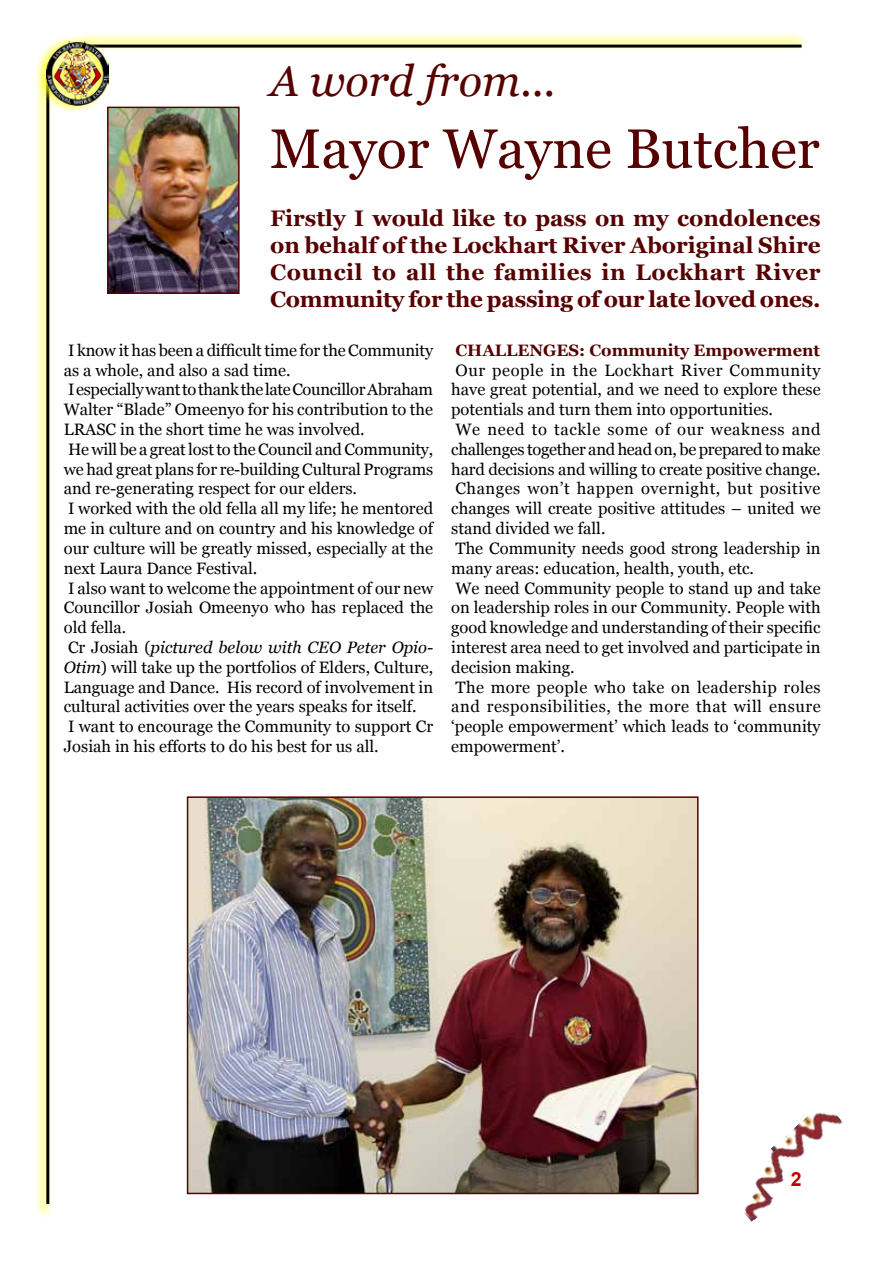
<style>
.page{position:relative;width:893px;height:1263px;background:#fff}
.page>*{position:absolute;margin:0;border:0;box-sizing:border-box;transform-origin:0 0}
.t1{font:55.5px "Georgia";color:#560000}
.t2{font:italic 43.5px "Georgia";color:#560000}
.t3{font:700 22.5px/27px "Georgia";letter-spacing:-.01em;color:#560000;text-align:justify}
.t4{font:700 19.5px "Arial";color:#c20000}
.t5{font:16.5px/19.8px "Georgia";color:#000}
.t6{font:700 16.5px "Georgia";color:#560000}
.s1{font-style:italic}
</style>
<div class="page">
<svg style="left:113px;top:34px;width:693px;height:16px"></svg>
<hr style="left:83px;top:45px;width:718px;height:3px;background:#000">
<img style="left:744px;top:1112px;width:99px;height:110px">
<svg style="left:36px;top:114px;width:16px;height:1103px"></svg>
<hr style="left:46px;top:71px;width:3px;height:1133px;background:#000">
<svg style="left:36px;top:34px;width:77px;height:80px"></svg>
<img style="left:47px;top:42px;width:62px;height:64px">
<svg style="left:47px;top:76px;width:3px;height:11px"></svg>
<svg style="left:88px;top:44px;width:7px;height:4px"></svg>
<img style="left:190px;top:799px;width:506px;height:392px">
<div style="left:187px;top:796px;width:512px;height:398px;border:2px solid #560000"></div>
<img style="left:110px;top:110px;width:127px;height:181px">
<div style="left:107px;top:107px;width:133px;height:187px;border:2px solid #560000"></div>
<h2 class="t2" style="left:270px;top:53px;width:287px">A word from...</h2>
<h1 class="t1" style="left:270px;top:115px;width:551px">Mayor Wayne Butcher</h1>
<h3 class="t3" style="left:270px;top:205px;width:552px">Firstly I would like to pass on my condolences on behalf of the Lockhart River Aboriginal Shire Council to all the families in Lockhart River Community for the passing of our late loved ones.</h3>
<p class="t5" style="left:64px;top:341px;width:371px">I know it has been a difficult time for the Community as a whole, and also a sad time.<br>I especially want to thank the late Councillor Abraham Walter “Blade” Omeenyo for his contribution to the LRASC in the short time he was involved.<br>He will be a great lost to the Council and Community, we had great plans for re-building Cultural Programs and re-generating respect for our elders.<br>I worked with the old fella all my life; he mentored me in culture and on country and his knowledge of our culture will be greatly missed, especially at the next Laura Dance Festival.<br>I also want to welcome the appointment of our new Councillor Josiah Omeenyo who has replaced the old fella.<br>Cr Josiah (<span class="s1">pictured below with CEO Peter Opio-Otim</span>) will take up the portfolios of Elders, Culture, Language and Dance. His record of involvement in cultural activities over the years speaks for itself.<br>I want to encourage the Community to support Cr Josiah in his efforts to do his best for us all.</p>
<p class="t6" style="left:455px;top:340px;width:366px">CHALLENGES: Community Empowerment</p>
<p class="t5" style="left:451px;top:360px;width:371px">Our people in the Lockhart River Community have great potential, and we need to explore these potentials and turn them into opportunities.<br>We need to tackle some of our weakness and challenges together and head on, be prepared to make hard decisions and willing to create positive change.<br>Changes won’t happen overnight, but positive changes will create positive attitudes – united we stand divided we fall.<br>The Community needs good strong leadership in many areas: education, health, youth, etc.<br>We need Community people to stand up and take on leadership roles in our Community. People with good knowledge and understanding of their specific interest area need to get involved and participate in decision making.<br>The more people who take on leadership roles and responsibilities, the more that will ensure ‘people empowerment’ which leads to ‘community empowerment’.</p>
<p class="t4" style="left:791px;top:1166px;width:12px">2</p>
</div>
